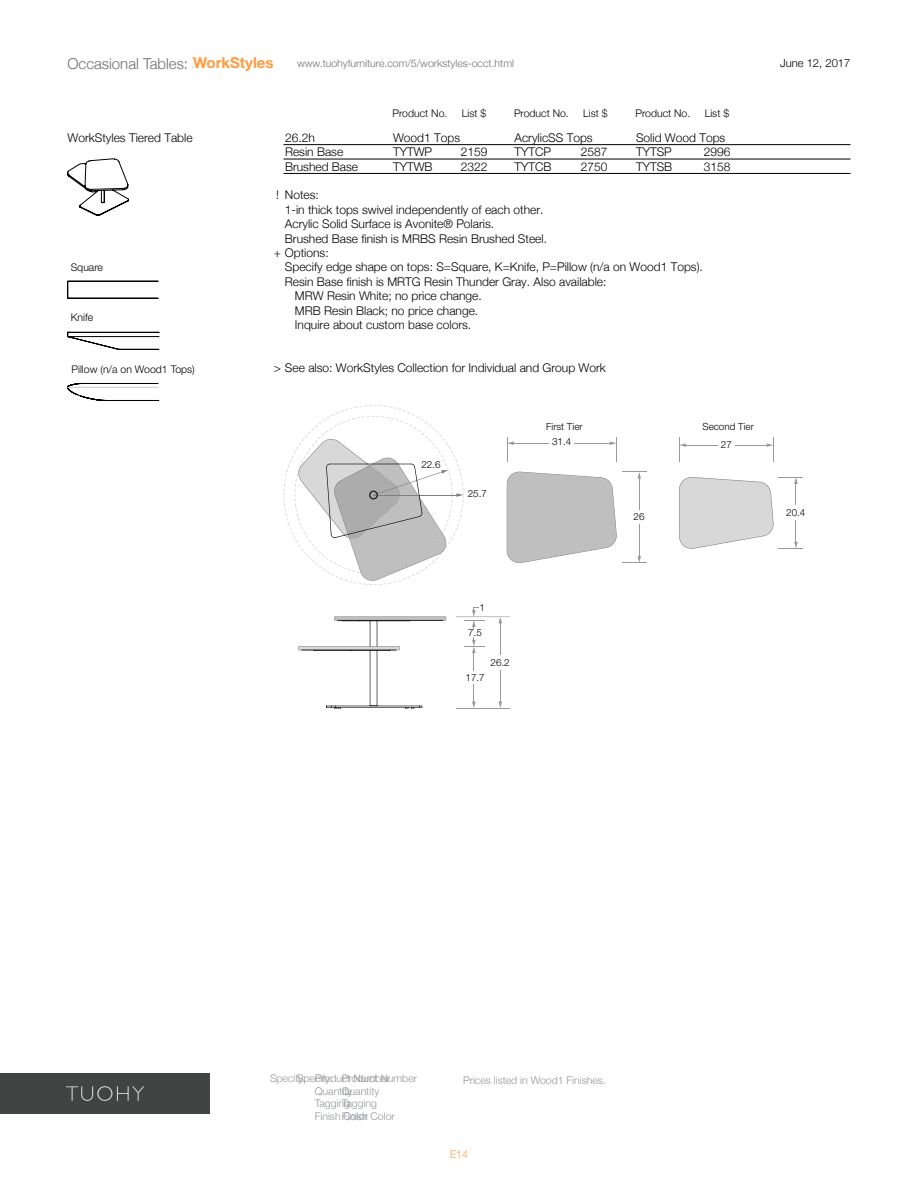
<style>
.page{position:relative;width:918px;height:1188px;background:#fff}
.page>*{position:absolute;margin:0;border:0;box-sizing:border-box;transform-origin:0 0}
.t1{font:300 15px "Helvetica Neue";color:#6d6e71}
.t2{font:700 15px "Helvetica Neue";color:#ff9b40}
.t3{font:300 12px "Helvetica Neue";color:#000}
.t4{font:300 11.25px "Helvetica Neue";color:#000}
.t5{font:300 10.5px/12.6px "Helvetica Neue";color:#939598}
.t6{font:300 10.5px "Helvetica Neue";color:#000}
.t7{font:300 10.5px "Helvetica Neue";color:#717275}
.t8{font:300 10.5px "Helvetica Neue";color:#ff9b40}
.t9{font:300 9.9px "Helvetica Neue";color:#000}
.s1{font-weight:700;color:#ff9b40}
</style>
<div class="page">
<div style="left:0;top:1073px;width:210px;height:41px;background:#424343"></div>
<svg style="left:66px;top:1086px;width:78px;height:15px"></svg>
<hr style="left:284px;top:144px;width:566px;height:1px;background:#000">
<hr style="left:284px;top:159px;width:566px;height:1px;background:#000">
<hr style="left:284px;top:173px;width:566px;height:1px;background:#000">
<svg style="left:68px;top:159px;width:61px;height:57px"></svg>
<svg style="left:68px;top:332px;width:90px;height:18px"></svg>
<svg style="left:68px;top:383px;width:90px;height:18px"></svg>
<svg style="left:68px;top:281px;width:90px;height:18px"></svg>
<hr style="left:68px;top:387px;width:90px;height:1px;background:#ccc">
<svg style="left:284px;top:405px;width:180px;height:180px"></svg>
<svg style="left:298px;top:616px;width:148px;height:93px"></svg>
<hr style="left:456px;top:708px;width:54px;height:1px;background:#999">
<hr style="left:500px;top:622px;width:1px;height:33px;background:#999">
<hr style="left:500px;top:670px;width:1px;height:33px;background:#999">
<svg style="left:498px;top:701px;width:4px;height:7px"></svg>
<svg style="left:464px;top:637px;width:21px;height:34px"></svg>
<svg style="left:472px;top:684px;width:4px;height:24px"></svg>
<svg style="left:456px;top:607px;width:54px;height:22px"></svg>
<hr style="left:513px;top:443px;width:36px;height:1px;background:#999">
<hr style="left:574px;top:443px;width:37px;height:1px;background:#999">
<svg style="left:507px;top:472px;width:139px;height:91px"></svg>
<svg style="left:507px;top:438px;width:7px;height:24px"></svg>
<svg style="left:610px;top:438px;width:7px;height:24px"></svg>
<hr style="left:685px;top:445px;width:33px;height:1px;background:#999">
<svg style="left:679px;top:438px;width:7px;height:24px"></svg>
<hr style="left:735px;top:445px;width:33px;height:1px;background:#999">
<svg style="left:767px;top:438px;width:7px;height:24px"></svg>
<svg style="left:679px;top:477px;width:124px;height:72px"></svg>
<p class="t2" style="left:193px;top:51px;width:82px">WorkStyles</p>
<p class="t1" style="left:68px;top:51px;width:168px">Occasional Tables: <span class="s1">Xpect</span></p>
<p class="t4" style="left:780px;top:54px;width:72px">June 12, 2017</p>
<p class="t7" style="left:297px;top:55px;width:219px">www.tuohyfurniture.com/5/workstyles-occt.html</p>
<p class="t6" style="left:393px;top:105px;width:56px">Product No.</p>
<p class="t6" style="left:462px;top:105px;width:26px">List $</p>
<p class="t6" style="left:514px;top:105px;width:56px">Product No.</p>
<p class="t6" style="left:583px;top:105px;width:26px">List $</p>
<p class="t6" style="left:635px;top:105px;width:56px">Product No.</p>
<p class="t6" style="left:705px;top:105px;width:26px">List $</p>
<p class="t3" style="left:68px;top:128px;width:127px">WorkStyles Tiered Table</p>
<p class="t3" style="left:285px;top:128px;width:31px">26.2h</p>
<p class="t3" style="left:393px;top:128px;width:69px">Wood1 Tops</p>
<p class="t3" style="left:514px;top:128px;width:80px">AcrylicSS Tops</p>
<p class="t3" style="left:636px;top:128px;width:91px">Solid Wood Tops</p>
<p class="t3" style="left:285px;top:142px;width:60px">Resin Base</p>
<p class="t3" style="left:393px;top:142px;width:41px">TYTWP</p>
<p class="t3" style="left:461px;top:142px;width:28px">2159</p>
<p class="t3" style="left:514px;top:142px;width:38px">TYTCP</p>
<p class="t3" style="left:581px;top:142px;width:28px">2587</p>
<p class="t3" style="left:636px;top:142px;width:37px">TYTSP</p>
<p class="t3" style="left:704px;top:142px;width:28px">2996</p>
<p class="t3" style="left:285px;top:157px;width:75px">Brushed Base</p>
<p class="t3" style="left:393px;top:157px;width:41px">TYTWB</p>
<p class="t3" style="left:461px;top:157px;width:28px">2322</p>
<p class="t3" style="left:514px;top:157px;width:39px">TYTCB</p>
<p class="t3" style="left:581px;top:157px;width:28px">2750</p>
<p class="t3" style="left:636px;top:157px;width:38px">TYTSB</p>
<p class="t3" style="left:704px;top:157px;width:28px">3158</p>
<p class="t3" style="left:276px;top:185px;width:44px">! Notes:</p>
<p class="t3" style="left:285px;top:200px;width:260px">1-in thick tops swivel independently of each other.</p>
<p class="t3" style="left:285px;top:214px;width:211px">Acrylic Solid Surface is Avonite® Polaris.</p>
<p class="t3" style="left:285px;top:229px;width:264px">Brushed Base finish is MRBS Resin Brushed Steel.</p>
<p class="t3" style="left:274px;top:243px;width:56px">+ Options:</p>
<p class="t3" style="left:285px;top:257px;width:419px">Specify edge shape on tops: S=Square, K=Knife, P=Pillow (n/a on Wood1 Tops).</p>
<p class="t3" style="left:285px;top:272px;width:323px">Resin Base finish is MRTG Resin Thunder Gray. Also available:</p>
<p class="t3" style="left:295px;top:286px;width:188px">MRW Resin White; no price change.</p>
<p class="t3" style="left:295px;top:301px;width:185px">MRB Resin Black; no price change.</p>
<p class="t3" style="left:295px;top:315px;width:178px">Inquire about custom base colors.</p>
<p class="t3" style="left:274px;top:358px;width:334px">&gt; See also: WorkStyles Collection for Individual and Group Work</p>
<p class="t6" style="left:71px;top:258px;width:34px">Square</p>
<p class="t6" style="left:71px;top:309px;width:24px">Knife</p>
<p class="t6" style="left:71px;top:361px;width:125px">Pillow (n/a on Wood1 Tops)</p>
<p class="t9" style="left:546px;top:418px;width:38px">First Tier</p>
<p class="t9" style="left:703px;top:418px;width:53px">Second Tier</p>
<p class="t9" style="left:421px;top:456px;width:21px">22.6</p>
<p class="t9" style="left:468px;top:485px;width:21px">25.7</p>
<p class="t9" style="left:480px;top:599px;width:7px">1</p>
<p class="t9" style="left:468px;top:624px;width:15px">7.5</p>
<p class="t9" style="left:491px;top:654px;width:21px">26.2</p>
<p class="t9" style="left:466px;top:669px;width:21px">17.7</p>
<p class="t9" style="left:552px;top:434px;width:21px">31.4</p>
<p class="t9" style="left:634px;top:509px;width:12px">26</p>
<p class="t9" style="left:721px;top:437px;width:12px">27</p>
<p class="t9" style="left:786px;top:504px;width:21px">20.4</p>
<p class="t5" style="left:315px;top:1071px;width:77px;text-indent:-45px">Specify: Product Number<br>Quantity<br>Tagging<br>Finish Color</p>
<p class="t5" style="left:463px;top:1073px;width:144px">Prices listed in Wood1 Finishes.</p>
<p class="t5" style="left:342px;top:1071px;width:77px;text-indent:-45px">Specify: Product Number<br>Quantity<br>Tagging<br>Finish Color</p>
<p class="t8" style="left:450px;top:1145px;width:19px">E14</p>
</div>
